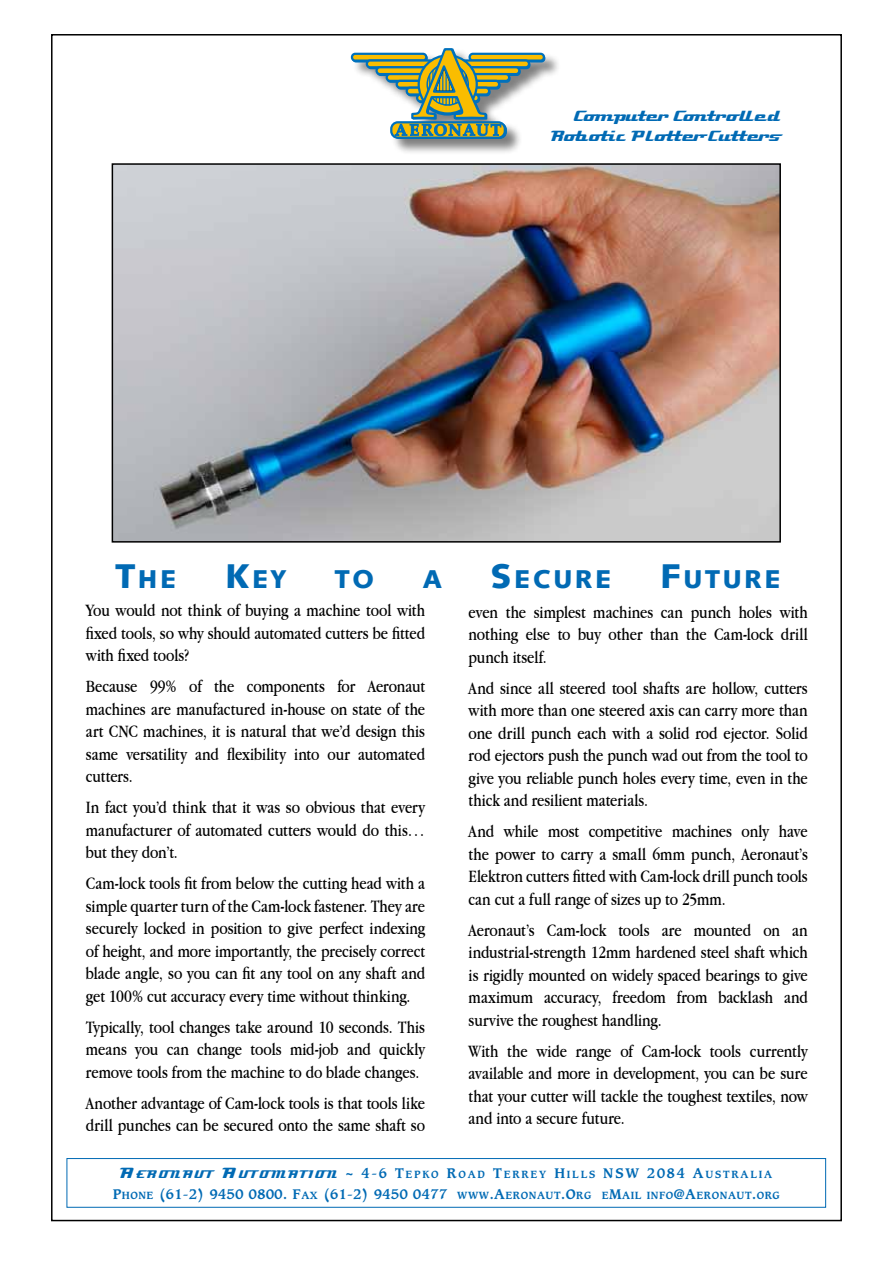
<style>
.page{position:relative;width:893px;height:1263px;background:#fff}
.page>*{position:absolute;margin:0;border:0;box-sizing:border-box;transform-origin:0 0}
.t1{font:900 25.8px "Syntax";letter-spacing:.1em;color:#016ab4}
.t2{font:18px/22.5px "Apple Garamond";color:#000;text-align:justify}
.t3{font:16.5px/19.5px "Linotype Atomatic";color:#016ab4;text-align:right}
.t4{font:700 13.5px "Caxton";letter-spacing:.04em;color:#016ab4}
.t5{font:700 10.2px "Caxton";letter-spacing:.18em;color:#016ab4}
.t6{font:700 10.2px "Caxton";letter-spacing:.055em;color:#016ab4}
.s1{font-size:34.5px}
.s2{font-family:"Linotype Atomatic";font-weight:400;font-size:16.5px}
.s3{font-family:"Linotype Atomatic";font-weight:400;font-size:12.3px}
.s4{font-size:13.5px}
.s5{font-size:10.2px}
</style>
<div class="page">
<img style="left:115px;top:166px;width:663px;height:374px">
<div style="left:112px;top:163px;width:669px;height:380px;border:2px solid #000"></div>
<div style="left:351px;top:48px;width:210px;height:107px;background:#000;opacity:.5"></div>
<div style="left:392px;top:123px;width:115px;height:16px;border:1px solid #0071bc;border-radius:7px"></div>
<div style="left:390px;top:121px;width:116px;height:18px;border:2px solid #0071bc;border-radius:7px"></div>
<svg style="left:350px;top:48px;width:196px;height:89px"></svg>
<div style="left:67px;top:1158px;width:759px;height:50px;border:1px solid #016ab4"></div>
<p class="t3" style="left:551px;top:106px;width:230px">Computer Controlled<br>Robotic Plotter-Cutters</p>
<h1 class="t1" style="left:115px;top:564px;width:62px"><span class="s1">T</span>HE</h1>
<h1 class="t1" style="left:225px;top:564px;width:63px"><span class="s1">K</span>EY</h1>
<h1 class="t1" style="left:335px;top:564px;width:41px">TO</h1>
<h1 class="t1" style="left:423px;top:564px;width:21px">A</h1>
<h1 class="t1" style="left:491px;top:564px;width:122px"><span class="s1">S</span>ECURE</h1>
<h1 class="t1" style="left:660px;top:564px;width:122px"><span class="s1">F</span>UTURE</h1>
<p class="t2" style="left:86px;top:599px;width:341px">You would not think of buying a machine tool with fixed tools, so why should automated cutters be fitted with fixed tools?</p>
<p class="t2" style="left:86px;top:675px;width:341px">Because 99% of the components for Aeronaut machines are manufactured in-house on state of the art CNC machines, it is natural that we’d design this same versatility and flexibility into our automated cutters.</p>
<p class="t2" style="left:86px;top:796px;width:341px">In fact you’d think that it was so obvious that every manufacturer of automated cutters would do this… but they don’t.</p>
<p class="t2" style="left:86px;top:872px;width:341px">Cam-lock tools fit from below the cutting head with a simple quarter turn of the Cam-lock fastener. They are securely locked in position to give perfect indexing of height, and more importantly, the precisely correct blade angle, so you can fit any tool on any shaft and get 100% cut accuracy every time without thinking.</p>
<p class="t2" style="left:86px;top:1015px;width:341px">Typically, tool changes take around 10 seconds. This means you can change tools mid-job and quickly remove tools from the machine to do blade changes.</p>
<p class="t2" style="left:86px;top:1091px;width:341px">Another advantage of Cam-lock tools is that tools like drill punches can be secured onto the same shaft so</p>
<p class="t2" style="left:469px;top:600px;width:341px">even the simplest machines can punch holes with nothing else to buy other than the Cam-lock drill punch itself.</p>
<p class="t2" style="left:469px;top:676px;width:341px">And since all steered tool shafts are hollow, cutters with more than one steered axis can carry more than one drill punch each with a solid rod ejector. Solid rod ejectors push the punch wad out from the tool to give you reliable punch holes every time, even in the thick and resilient materials.</p>
<p class="t2" style="left:469px;top:820px;width:341px">And while most competitive machines only have the power to carry a small 6mm punch, Aeronaut’s Elektron cutters fitted with Cam-lock drill punch tools can cut a full range of sizes up to 25mm.</p>
<p class="t2" style="left:469px;top:918px;width:341px">Aeronaut’s Cam-lock tools are mounted on an industrial-strength 12mm hardened steel shaft which is rigidly mounted on widely spaced bearings to give maximum accuracy, freedom from backlash and survive the roughest handling.</p>
<p class="t2" style="left:469px;top:1039px;width:341px">With the wide range of Cam-lock tools currently available and more in development, you can be sure that your cutter will tackle the toughest textiles, now and into a secure future.</p>
<p class="t5" style="left:120px;top:1167px;width:653px"><span class="s2">A</span><span class="s3">ERONAUT</span> <span class="s2">A</span><span class="s3">UTOMATION</span> <span class="s4">~ 4-6 T</span>EPKO <span class="s4">R</span>OAD <span class="s4">T</span>ERR EY <span class="s4">H</span>ILLS <span class="s4">NSW 2084 A</span>USTR ALIA</p>
<p class="t4" style="left:113px;top:1185px;width:357px">P<span class="s5">HONE</span> (61-2) 9450 0800. F<span class="s5">AX</span> (61-2) 9450 0477 <span class="s5">WWW</span></p>
<p class="t6" style="left:490px;top:1188px;width:292px"><span class="s4">.A</span>ERONAUT<span class="s4">.O</span>RG E<span class="s4">M</span>AIL INFO<span class="s4">@A</span>ERONAUT<span class="s4">.</span>ORG</p>
</div>
